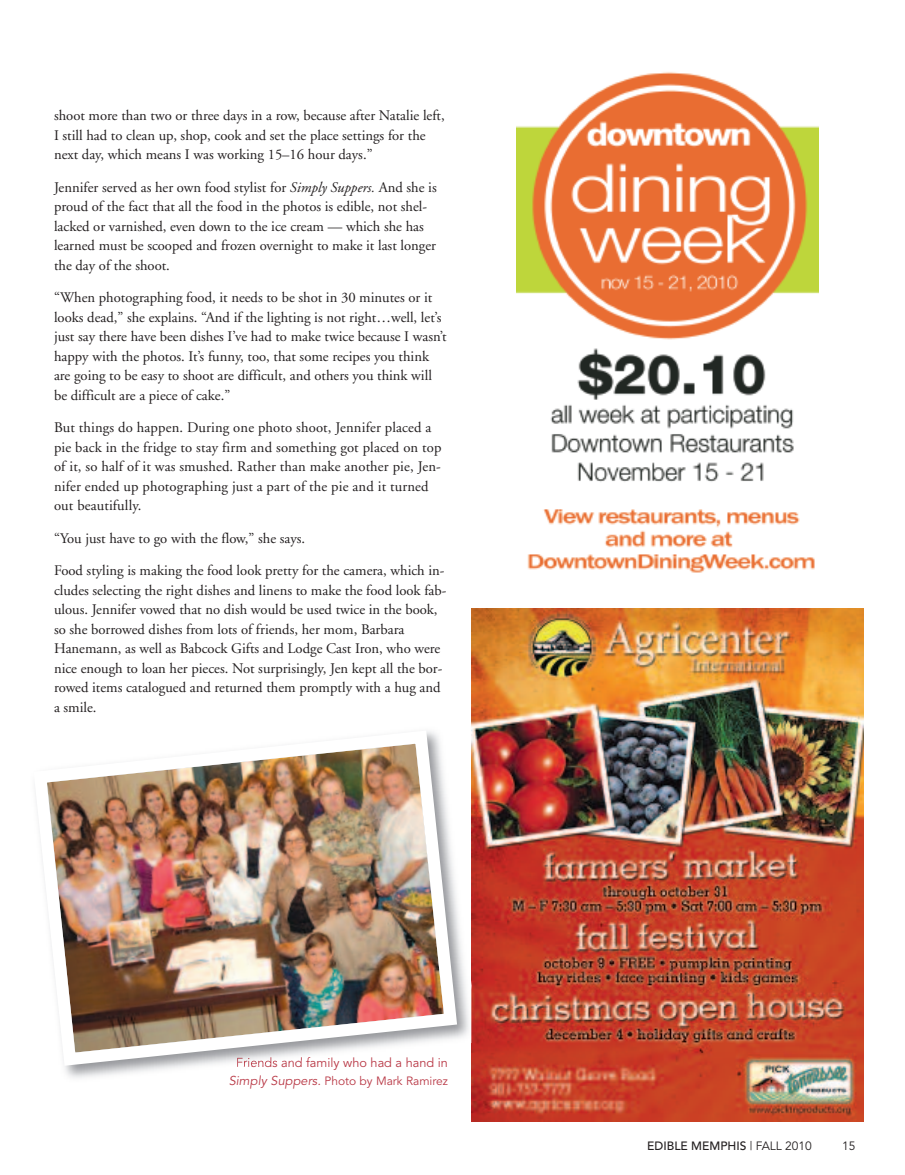
<style>
.page{position:relative;width:905px;height:1175px;background:#fff}
.page>*{position:absolute;margin:0;border:0;box-sizing:border-box;transform-origin:0 0}
.t1{font:14.7px/19.5px "Adobe Garamond";color:#231f20}
.t2{font:12.75px "Avenir";color:#b93946}
.t3{font:12px "Avenir";color:#b93946}
.t4{font:500 12px "Avenir";color:#231f20}
.t5{font:12px "Avenir";color:#231f20}
.s1{font-style:italic}
.s2{font-style:italic;font-size:12.75px}
.s3{font-weight:400}
</style>
<div class="page">
<img style="left:471px;top:608px;width:392px;height:513px">
<img style="left:471px;top:985px;width:6px;height:57px">
<img style="left:35px;top:731px;width:428px;height:341px">
<img style="left:516px;top:72px;width:302px;height:501px">
<p class="t1" style="left:54px;top:107px;width:392px">shoot more than two or three days in a row, because after Natalie left,<br>I still had to clean up, shop, cook and set the place settings for the next day, which means I was working 15–16 hour days.”</p>
<p class="t1" style="left:54px;top:178px;width:384px">Jennifer served as her own food stylist for <span class="s1">Simply Suppers.</span> And she is proud of the fact that all the food in the photos is edible, not shel&shy;lacked or varnished, even down to the ice cream — which she has learned must be scooped and frozen overnight to make it last longer the day of the shoot.</p>
<p class="t1" style="left:54px;top:289px;width:394px">“When photographing food, it needs to be shot in 30 minutes or it looks dead,” she explains. “And if the lighting is not right…well, let’s just say there have been dishes I’ve had to make twice because I wasn’t happy with the photos. It’s funny, too, that some recipes you think are going to be easy to shoot are difficult, and others you think will be difficult are a piece of cake.”</p>
<p class="t1" style="left:54px;top:419px;width:389px">But things do happen. During one photo shoot, Jennifer placed a pie back in the fridge to stay firm and something got placed on top of it, so half of it was smushed. Rather than make another pie, Jen&shy;nifer ended up photographing just a part of the pie and it turned out beautifully.</p>
<p class="t1" style="left:54px;top:529px;width:253px">“You just have to go with the flow,” she says.</p>
<p class="t1" style="left:54px;top:562px;width:394px">Food styling is making the food look pretty for the camera, which in&shy;cludes selecting the right dishes and linens to make the food look fab&shy;ulous. Jennifer vowed that no dish would be used twice in the book, so she borrowed dishes from lots of friends, her mom, Barbara Hanemann, as well as Babcock Gifts and Lodge Cast Iron, who were nice enough to loan her pieces. Not surprisingly, Jen kept all the bor&shy;rowed items catalogued and returned them promptly with a hug and a smile.</p>
<p class="t2" style="left:236px;top:1057px;width:213px">Friends and family who had a hand in</p>
<p class="t3" style="left:229px;top:1075px;width:221px"><span class="s2">Simply Suppers.</span> Photo by Mark Ramirez</p>
<p class="t4" style="left:647px;top:1140px;width:166px">EDIBLE MEMPHIS <span class="s3">| FALL 2010</span></p>
<p class="t5" style="left:842px;top:1140px;width:15px">15</p>
</div>
